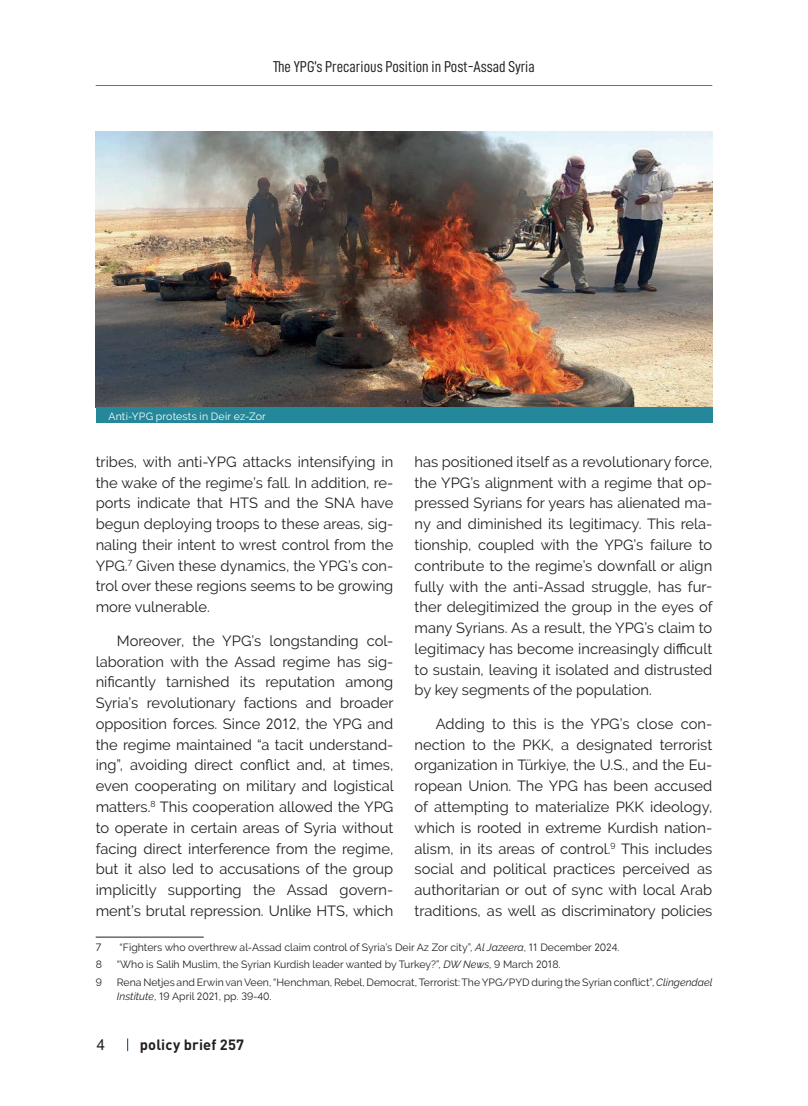
<style>
.page{position:relative;width:808px;height:1106px;background:#fff}
.page>*{position:absolute;margin:0;border:0;box-sizing:border-box;transform-origin:0 0}
.t1{font:15.75px "DIN Condensed";color:#231f20}
.t2{font:15px "Arial";color:#231f20}
.t3{font:14.7px/20.7px "Raleway";color:#231f20;text-align:justify}
.t4{font:700 14.7px "DIN";letter-spacing:.01em;color:#231f20}
.t5{font:10.5px/13.5px "Raleway";color:#231f20}
.t6{font:10.5px "Raleway";letter-spacing:.02em;color:#fff}
.s1{font-style:italic}
</style>
<div class="page">
<hr style="left:96px;top:85px;width:616px;height:1px;background:#024072">
<svg style="left:127px;top:1038px;width:1px;height:13px"></svg>
<hr style="left:96px;top:936px;width:108px;height:1px;background:#231f20">
<img style="left:96px;top:132px;width:616px;height:275px">
<div style="left:96px;top:407px;width:616px;height:16px;background:#25879a"></div>
<p class="t1" style="left:273px;top:58px;width:263px">The YPG’s Precarious Position in Post-Assad Syria</p>
<p class="t6" style="left:108px;top:410px;width:159px">Anti-YPG protests in Deir ez-Zor</p>
<p class="t3" style="left:96px;top:451px;width:299px">tribes, with anti-YPG attacks intensifying in the wake of the regime’s fall. In addition, re&shy;ports indicate that HTS and the SNA have begun deploying troops to these areas, sig&shy;naling their intent to wrest control from the YPG.<sup>7</sup> Given these dynamics, the YPG’s con&shy;trol over these regions seems to be growing more vulnerable.</p>
<p class="t3" style="left:96px;top:630px;width:300px;text-indent:21px">Moreover, the YPG’s longstanding col&shy;laboration with the Assad regime has sig&shy;nificantly tarnished its reputation among Syria’s revolutionary factions and broader opposition forces. Since 2012, the YPG and the regime maintained “a tacit understand&shy;ing”, avoiding direct conflict and, at times, even cooperating on military and logistical matters.<sup>8</sup> This cooperation allowed the YPG to operate in certain areas of Syria without facing direct interference from the regime, but it also led to accusations of the group implicitly supporting the Assad govern&shy;ment’s brutal repression. Unlike HTS, which</p>
<p class="t5" style="left:96px;top:940px;width:7px">7</p>
<p class="t5" style="left:120px;top:940px;width:501px">“Fighters who overthrew al-Assad claim control of Syria’s Deir Az Zor city”, <span class="s1">Al Jazeera</span>, 11 December 2024.</p>
<p class="t5" style="left:96px;top:957px;width:8px">8</p>
<p class="t5" style="left:117px;top:957px;width:445px">“Who is Salih Muslim, the Syrian Kurdish leader wanted by Turkey?”, <span class="s1">DW News</span>, 9 March 2018.</p>
<p class="t5" style="left:96px;top:975px;width:8px">9</p>
<p class="t5" style="left:117px;top:975px;width:597px">Rena Netjes and Erwin van Veen, “Henchman, Rebel, Democrat, Terrorist: The YPG/PYD during the Syrian conflict”, <span class="s1">Clingendael<br>Institute</span>, 19 April 2021, pp. 39-40.</p>
<p class="t3" style="left:415px;top:451px;width:299px">has positioned itself as a revolutionary force, the YPG’s alignment with a regime that op&shy;pressed Syrians for years has alienated ma&shy;ny and diminished its legitimacy. This rela&shy;tionship, coupled with the YPG’s failure to contribute to the regime’s downfall or align fully with the anti-Assad struggle, has fur&shy;ther delegitimized the group in the eyes of many Syrians. As a result, the YPG’s claim to legitimacy has become increasingly difficult to sustain, leaving it isolated and distrusted by key segments of the population.</p>
<p class="t3" style="left:415px;top:713px;width:299px;text-indent:21px">Adding to this is the YPG’s close con&shy;nection to the PKK, a designated terrorist organization in Türkiye, the U.S., and the Eu&shy;ropean Union. The YPG has been accused of attempting to materialize PKK ideology, which is rooted in extreme Kurdish nation&shy;alism, in its areas of control.<sup>9</sup> This includes social and political practices perceived as authoritarian or out of sync with local Arab traditions, as well as discriminatory policies</p>
<p class="t2" style="left:97px;top:1034px;width:10px">4</p>
<p class="t4" style="left:140px;top:1034px;width:106px">policy brief 257</p>
</div>
